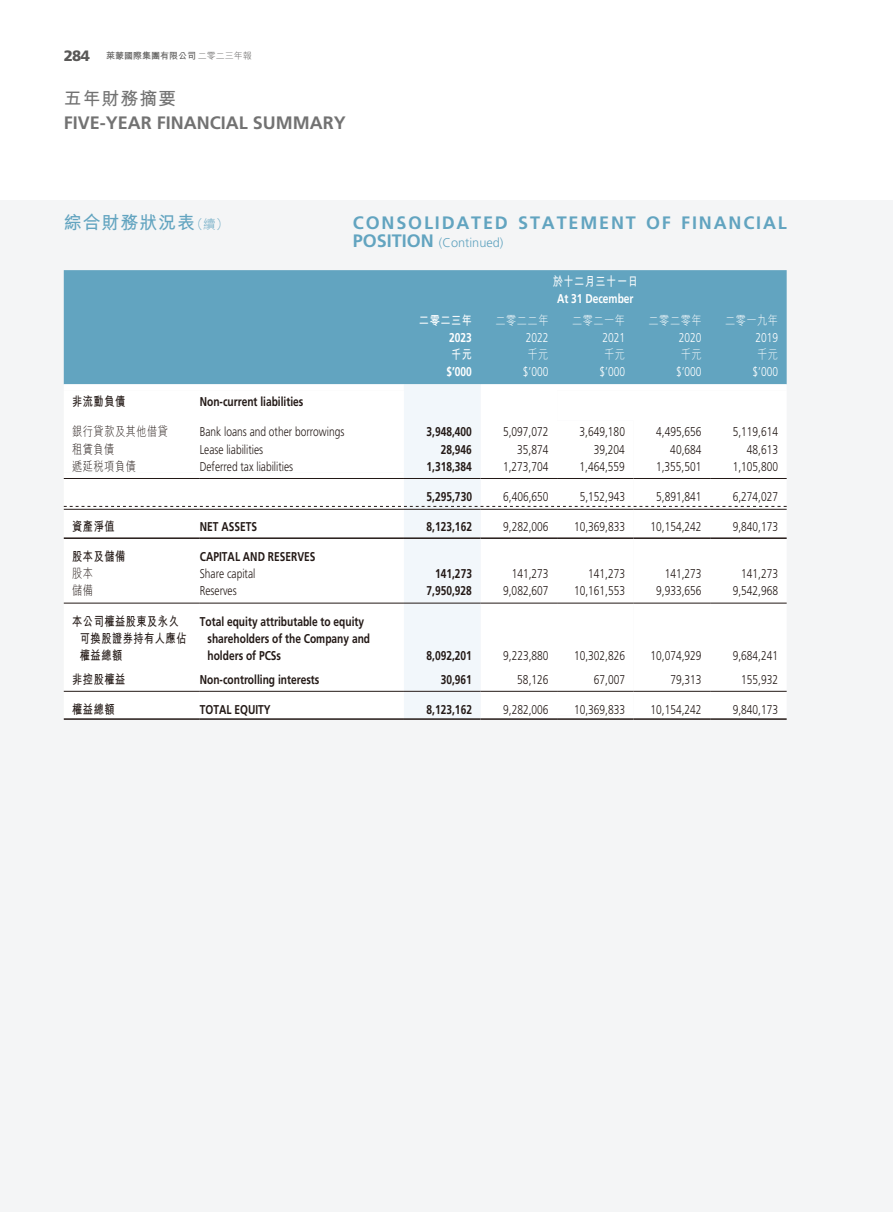
<style>
.page{position:relative;width:893px;height:1212px;background:#fff}
.page>*{position:absolute;margin:0;border:0;box-sizing:border-box;transform-origin:0 0}
.t1{font:700 18px "Frutiger LT Std";letter-spacing:.1em;color:#62a4c0}
.t2{font:700 18px "Frutiger LT Std";color:#727272}
.t3{font:700 18px "M Hei HK";letter-spacing:.05em;color:#62a4c0}
.t4{font:700 18px "M Hei HK";letter-spacing:.05em;color:#727272}
.t5{font:300 12.75px "Frutiger LT Std";color:#231916;scale:.8 1}
.t6{font:700 12.75px/17.2px "Frutiger LT Std";color:#231916;scale:.8 1}
.t7{font:700 12.75px/17.2px "M Hei HK";letter-spacing:.05em;color:#231916;scale:.8 1}
.t8{font:300 12.75px "Frutiger LT Std";color:#fff;scale:.8 1}
.t9{font:300 12.75px "M Hei HK";letter-spacing:.05em;color:#fff;scale:.8 1}
.t10{font:300 12.75px "M Hei HK";letter-spacing:.05em;color:#231916;scale:.8 1}
.t11{font:700 12.75px "Frutiger LT Std";color:#fff;scale:.8 1}
.t12{font:300 12.75px "Frutiger LT Std";color:#62a4c0}
.t13{font:700 12.75px "M Hei HK";letter-spacing:.05em;color:#fff;scale:.8 1}
.t14{font:700 9px "M Hei HK";color:#595857}
.s1{font-family:"Frutiger LT Std";font-weight:900;font-size:15px}
.s2{font-weight:300}
.s3{font-weight:300;font-size:12.75px}
.s4{font-weight:700;font-size:18px}
</style>
<div class="page">
<div style="left:0;top:200px;width:893px;height:1012px;background:#f4f5f6"></div>
<div style="left:64px;top:270px;width:723px;height:114px;background:#62a4c0"></div>
<svg style="left:64px;top:384px;width:723px;height:334px"></svg>
<hr style="left:710px;top:509px;width:77px;height:1px;background:#231916">
<hr style="left:64px;top:537px;width:136px;height:2px;background:#231916">
<hr style="left:200px;top:537px;width:204px;height:2px;background:#231916">
<hr style="left:404px;top:537px;width:76px;height:2px;background:#231916">
<hr style="left:480px;top:537px;width:77px;height:2px;background:#231916">
<hr style="left:557px;top:537px;width:77px;height:2px;background:#231916">
<hr style="left:634px;top:537px;width:76px;height:2px;background:#231916">
<hr style="left:710px;top:537px;width:77px;height:2px;background:#231916">
<hr style="left:64px;top:603px;width:136px;height:1px;background:#231916">
<hr style="left:200px;top:603px;width:204px;height:1px;background:#231916">
<hr style="left:404px;top:603px;width:76px;height:1px;background:#231916">
<hr style="left:480px;top:603px;width:77px;height:1px;background:#231916">
<hr style="left:557px;top:603px;width:77px;height:1px;background:#231916">
<hr style="left:634px;top:603px;width:76px;height:1px;background:#231916">
<hr style="left:710px;top:603px;width:77px;height:1px;background:#231916">
<hr style="left:64px;top:691px;width:136px;height:1px;background:#231916">
<hr style="left:200px;top:691px;width:204px;height:1px;background:#231916">
<hr style="left:404px;top:691px;width:76px;height:1px;background:#231916">
<hr style="left:480px;top:691px;width:77px;height:1px;background:#231916">
<hr style="left:557px;top:691px;width:77px;height:1px;background:#231916">
<hr style="left:634px;top:691px;width:76px;height:1px;background:#231916">
<hr style="left:710px;top:691px;width:77px;height:1px;background:#231916">
<hr style="left:64px;top:718px;width:136px;height:2px;background:#231916">
<hr style="left:200px;top:718px;width:204px;height:2px;background:#231916">
<hr style="left:404px;top:718px;width:76px;height:2px;background:#231916">
<hr style="left:480px;top:718px;width:77px;height:2px;background:#231916">
<hr style="left:557px;top:718px;width:77px;height:2px;background:#231916">
<hr style="left:634px;top:718px;width:76px;height:2px;background:#231916">
<hr style="left:710px;top:718px;width:77px;height:2px;background:#231916">
<p class="t14" style="left:64px;top:49px;width:190px"><span class="s1">284</span> 萊蒙國際集團有限公司 <span class="s2">二零二三年報</span></p>
<h1 class="t4" style="left:64px;top:86px;width:114px">五年財務摘要</h1>
<h1 class="t2" style="left:64px;top:113px;width:284px">FIVE-YEAR FINANCIAL SUMMARY</h1>
<h1 class="t3" style="left:64px;top:209px;width:166px">綜合財務狀況表<span class="s3">（續）</span></h1>
<h1 class="t1" style="left:353px;top:212px;width:435px">CONSOLIDATED STATEMENT OF FINANCIAL</h1>
<p class="t12" style="left:353px;top:235px;width:152px"><span class="s4">POSITION</span> (Continued)</p>
<p class="t13" style="left:553px;top:272px;width:108px">於十二月三十一日</p>
<p class="t11" style="left:557px;top:291px;width:97px">At 31 December</p>
<p class="t13" style="left:419px;top:311px;width:68px">二零二三年</p>
<p class="t9" style="left:495px;top:313px;width:68px">二零二二年</p>
<p class="t9" style="left:572px;top:313px;width:68px">二零二一年</p>
<p class="t9" style="left:649px;top:313px;width:68px">二零二零年</p>
<p class="t9" style="left:725px;top:313px;width:68px">二零一九年</p>
<p class="t11" style="left:449px;top:330px;width:30px">2023</p>
<p class="t8" style="left:526px;top:330px;width:30px">2022</p>
<p class="t8" style="left:602px;top:330px;width:30px">2021</p>
<p class="t8" style="left:679px;top:330px;width:30px">2020</p>
<p class="t8" style="left:755px;top:330px;width:30px">2019</p>
<p class="t13" style="left:451px;top:345px;width:28px">千元</p>
<p class="t9" style="left:528px;top:348px;width:28px">千元</p>
<p class="t9" style="left:604px;top:348px;width:28px">千元</p>
<p class="t9" style="left:681px;top:348px;width:28px">千元</p>
<p class="t9" style="left:757px;top:348px;width:28px">千元</p>
<p class="t11" style="left:446px;top:364px;width:33px">$’000</p>
<p class="t8" style="left:523px;top:365px;width:33px">$’000</p>
<p class="t8" style="left:599px;top:365px;width:33px">$’000</p>
<p class="t8" style="left:676px;top:365px;width:33px">$’000</p>
<p class="t8" style="left:753px;top:365px;width:33px">$’000</p>
<p class="t7" style="left:72px;top:392px;width:68px">非流動負債</p>
<p class="t6" style="left:200px;top:393px;width:131px">Non-current liabilities</p>
<p class="t10" style="left:72px;top:425px;width:121px">銀行貸款及其他借貸</p>
<p class="t5" style="left:200px;top:425px;width:182px">Bank loans and other borrowings</p>
<p class="t6" style="left:427px;top:423px;width:58px">3,948,400</p>
<p class="t5" style="left:503px;top:425px;width:58px">5,097,072</p>
<p class="t5" style="left:580px;top:425px;width:58px">3,649,180</p>
<p class="t5" style="left:656px;top:425px;width:58px">4,495,656</p>
<p class="t5" style="left:733px;top:425px;width:58px">5,119,614</p>
<p class="t10" style="left:72px;top:442px;width:54px">租賃負債</p>
<p class="t5" style="left:200px;top:442px;width:81px">Lease liabilities</p>
<p class="t6" style="left:441px;top:441px;width:40px">28,946</p>
<p class="t5" style="left:517px;top:442px;width:40px">35,874</p>
<p class="t5" style="left:594px;top:442px;width:40px">39,204</p>
<p class="t5" style="left:670px;top:442px;width:40px">40,684</p>
<p class="t5" style="left:747px;top:442px;width:40px">48,613</p>
<p class="t10" style="left:72px;top:460px;width:81px">遞延稅項負債</p>
<p class="t5" style="left:200px;top:459px;width:118px">Deferred tax liabilities</p>
<p class="t6" style="left:426px;top:458px;width:58px">1,318,384</p>
<p class="t5" style="left:503px;top:459px;width:58px">1,273,704</p>
<p class="t5" style="left:580px;top:459px;width:58px">1,464,559</p>
<p class="t5" style="left:656px;top:459px;width:58px">1,355,501</p>
<p class="t5" style="left:733px;top:459px;width:58px">1,105,800</p>
<p class="t6" style="left:427px;top:488px;width:58px">5,295,730</p>
<p class="t5" style="left:503px;top:489px;width:58px">6,406,650</p>
<p class="t5" style="left:580px;top:489px;width:58px">5,152,943</p>
<p class="t5" style="left:656px;top:489px;width:58px">5,891,841</p>
<p class="t5" style="left:733px;top:489px;width:58px">6,274,027</p>
<p class="t7" style="left:72px;top:516px;width:54px">資產淨值</p>
<p class="t6" style="left:200px;top:518px;width:73px">NET ASSETS</p>
<p class="t6" style="left:427px;top:518px;width:58px">8,123,162</p>
<p class="t5" style="left:503px;top:519px;width:58px">9,282,006</p>
<p class="t5" style="left:574px;top:519px;width:65px">10,369,833</p>
<p class="t5" style="left:651px;top:519px;width:65px">10,154,242</p>
<p class="t5" style="left:733px;top:519px;width:58px">9,840,173</p>
<p class="t7" style="left:72px;top:546px;width:68px">股本及儲備</p>
<p class="t6" style="left:200px;top:548px;width:146px">CAPITAL AND RESERVES</p>
<p class="t10" style="left:72px;top:567px;width:28px">股本</p>
<p class="t5" style="left:200px;top:567px;width:71px">Share capital</p>
<p class="t6" style="left:435px;top:565px;width:48px">141,273</p>
<p class="t5" style="left:512px;top:567px;width:48px">141,273</p>
<p class="t5" style="left:588px;top:567px;width:48px">141,273</p>
<p class="t5" style="left:665px;top:567px;width:48px">141,273</p>
<p class="t5" style="left:741px;top:567px;width:48px">141,273</p>
<p class="t10" style="left:72px;top:584px;width:28px">儲備</p>
<p class="t5" style="left:200px;top:584px;width:48px">Reserves</p>
<p class="t6" style="left:427px;top:582px;width:58px">7,950,928</p>
<p class="t5" style="left:503px;top:584px;width:58px">9,082,607</p>
<p class="t5" style="left:574px;top:584px;width:65px">10,161,553</p>
<p class="t5" style="left:656px;top:584px;width:58px">9,933,656</p>
<p class="t5" style="left:733px;top:584px;width:58px">9,542,968</p>
<p class="t7" style="left:80px;top:611px;width:135px;text-indent:-8px">本公司權益股東及永久可換股證券持有人應佔權益總額</p>
<p class="t6" style="left:207px;top:612px;width:205px;text-indent:-8px">Total equity attributable to equity shareholders of the Company and holders of PCSs</p>
<p class="t6" style="left:427px;top:647px;width:58px">8,092,201</p>
<p class="t5" style="left:503px;top:648px;width:58px">9,223,880</p>
<p class="t5" style="left:574px;top:648px;width:65px">10,302,826</p>
<p class="t5" style="left:651px;top:648px;width:65px">10,074,929</p>
<p class="t5" style="left:733px;top:648px;width:58px">9,684,241</p>
<p class="t7" style="left:72px;top:669px;width:68px">非控股權益</p>
<p class="t6" style="left:200px;top:671px;width:151px">Non-controlling interests</p>
<p class="t6" style="left:441px;top:671px;width:40px">30,961</p>
<p class="t5" style="left:517px;top:672px;width:40px">58,126</p>
<p class="t5" style="left:594px;top:672px;width:40px">67,007</p>
<p class="t5" style="left:670px;top:672px;width:40px">79,313</p>
<p class="t5" style="left:741px;top:672px;width:48px">155,932</p>
<p class="t7" style="left:72px;top:699px;width:54px">權益總額</p>
<p class="t6" style="left:200px;top:701px;width:90px">TOTAL EQUITY</p>
<p class="t6" style="left:427px;top:701px;width:58px">8,123,162</p>
<p class="t5" style="left:503px;top:702px;width:58px">9,282,006</p>
<p class="t5" style="left:574px;top:702px;width:65px">10,369,833</p>
<p class="t5" style="left:651px;top:702px;width:65px">10,154,242</p>
<p class="t5" style="left:733px;top:702px;width:58px">9,840,173</p>
</div>
